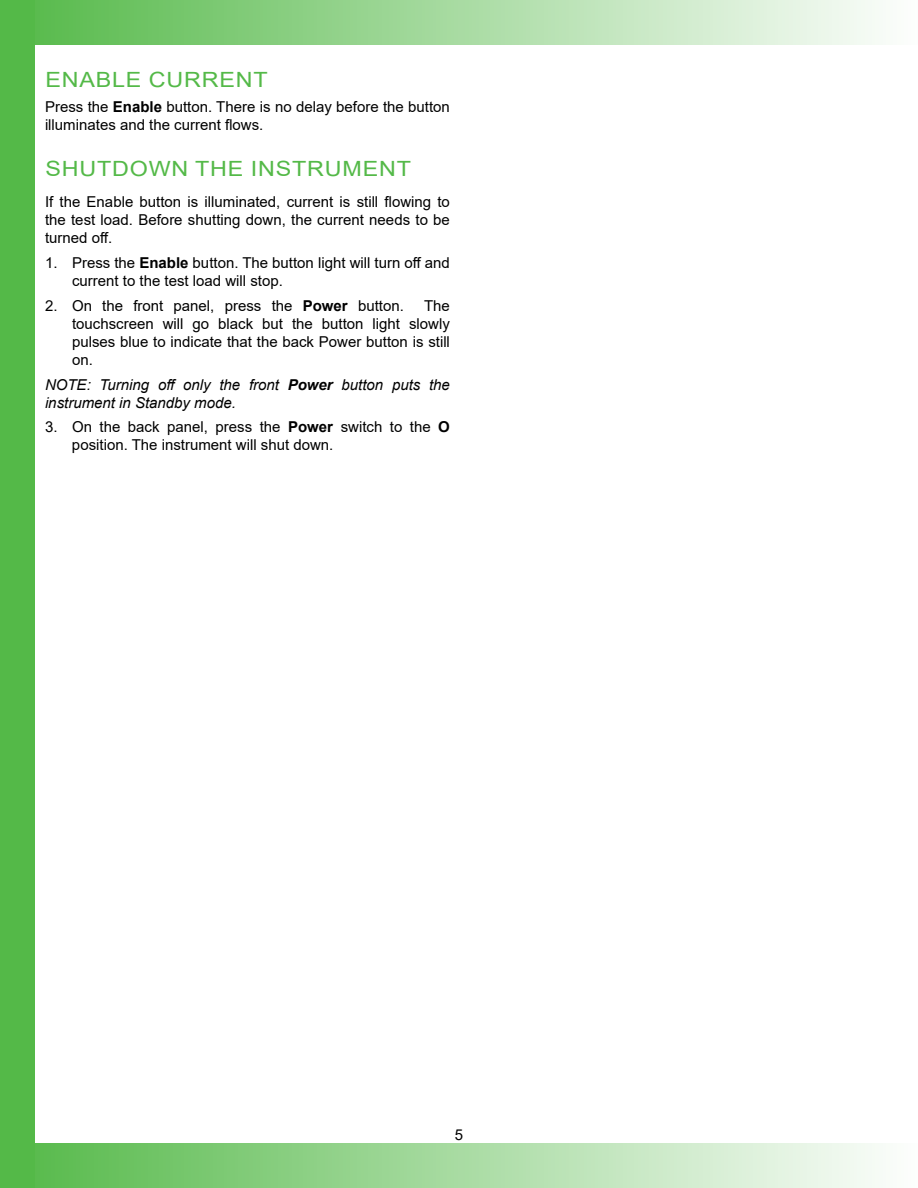
<style>
.page{position:relative;width:918px;height:1188px;background:#fff}
.page>*{position:absolute;margin:0;border:0;box-sizing:border-box;transform-origin:0 0}
.t1{font:21px "Arial";letter-spacing:.035em;color:#54b948;scale:1.11 1}
.t2{font:15px/18px "Arial";color:#000}
.t3{font:italic 15px/18px "Arial";color:#000}
.s1{font-weight:700}
</style>
<div class="page">
<div style="left:1px;top:1px;width:916px;height:43px;background:linear-gradient(to right,#54b948,#fdfefd)"></div>
<div style="left:0;top:0;width:918px;height:45px;border:2px solid #54b948"></div>
<div style="left:1px;top:1144px;width:916px;height:43px;background:linear-gradient(to right,#54b948,#fdfefd)"></div>
<div style="left:0;top:1143px;width:918px;height:45px;border:2px solid #54b948"></div>
<div style="left:0;top:0;width:34px;height:1188px;background:#54b948"></div>
<hr style="left:917px;top:0;width:1px;height:1188px;background:#54b948">
<h1 class="t1" style="left:45px;top:65px;width:202px">ENABLE CURRENT</h1>
<p class="t2" style="left:45px;top:98px;width:406px">Press the <span class="s1">Enable</span> button. There is no delay before the button illuminates and the current flows.</p>
<h1 class="t1" style="left:45px;top:154px;width:331px">SHUTDOWN THE INSTRUMENT</h1>
<p class="t2" style="left:45px;top:193px;width:406px;text-align:justify">If the Enable button is illuminated, current is still flowing to the test load. Before shutting down, the current needs to be turned off.</p>
<p class="t2" style="left:72px;top:254px;width:380px;text-indent:-27px">1. Press the <span class="s1">Enable</span> button. The button light will turn off and current to the test load will stop.</p>
<p class="t2" style="left:45px;top:296px;width:360px">2. On the front panel, press the <span class="s1">Power</span> button.</p>
<p class="t2" style="left:72px;top:296px;width:380px;text-align:justify;text-indent:352px">The touchscreen will go black but the button light slowly pulses blue to indicate that the back Power button is still on.</p>
<p class="t3" style="left:45px;top:375px;width:406px">NOTE: Turning off only the front <span class="s1">Power</span> button puts the instrument in Standby mode.</p>
<p class="t2" style="left:72px;top:418px;width:379px;text-indent:-27px">3. On the back panel, press the <span class="s1">Power</span> switch to the <span class="s1">O </span>position. The instrument will shut down.</p>
<p class="t2" style="left:455px;top:1125px;width:10px">5</p>
</div>
